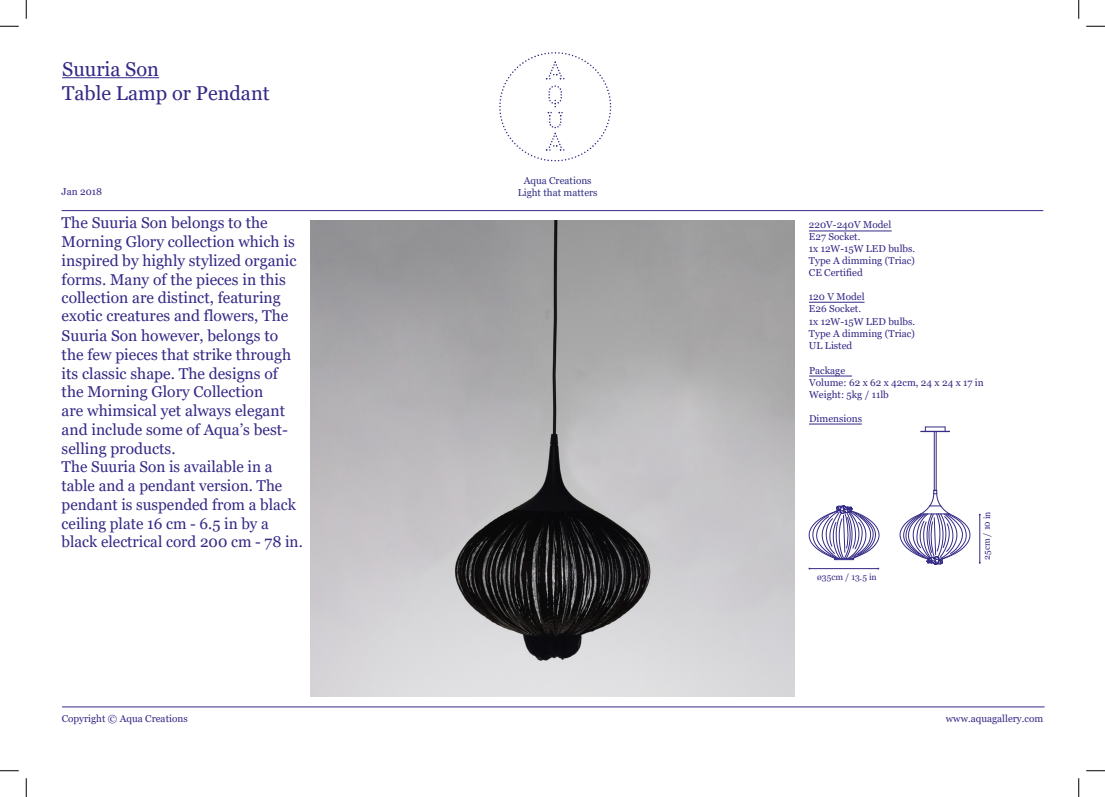
<style>
.page{position:relative;width:1105px;height:797px;background:#fff}
.page>*{position:absolute;margin:0;border:0;box-sizing:border-box;transform-origin:0 0}
.t1{font:20px/24px "Georgia";color:#332986}
.t2{font:15.62px/18.8px "Georgia";color:#332986}
.t3{font:10px/12px "Georgia";color:#332986}
.t4{font:10px/12px "Georgia";color:#323085;text-align:center}
.t5{font:8.75px "Georgia";color:#332986}
</style>
<div class="page">
<hr style="left:62px;top:77px;width:97px;height:1px;background:#332986">
<hr style="left:809px;top:231px;width:83px;height:1px;background:#332986">
<hr style="left:809px;top:302px;width:55px;height:1px;background:#332986">
<hr style="left:979px;top:514px;width:1px;height:49px;background:#332986">
<hr style="left:809px;top:568px;width:69px;height:1px;background:#332986">
<hr style="left:62px;top:210px;width:981px;height:1px;background:#332986">
<hr style="left:62px;top:706px;width:982px;height:1px;background:#332986">
<img style="left:311px;top:221px;width:483px;height:475px">
<svg style="left:809px;top:505px;width:70px;height:55px"></svg>
<hr style="left:936px;top:431px;width:1px;height:59px;background:#332a86">
<hr style="left:934px;top:431px;width:1px;height:59px;background:#332a86">
<svg style="left:921px;top:427px;width:29px;height:5px"></svg>
<svg style="left:900px;top:490px;width:70px;height:75px"></svg>
<svg style="left:0;top:25px;width:19px;height:2px"></svg>
<svg style="left:1086px;top:25px;width:19px;height:2px"></svg>
<svg style="left:0;top:770px;width:19px;height:1px"></svg>
<svg style="left:1086px;top:770px;width:19px;height:1px"></svg>
<svg style="left:25px;top:0;width:2px;height:19px"></svg>
<svg style="left:25px;top:778px;width:2px;height:19px"></svg>
<svg style="left:1078px;top:0;width:1px;height:19px"></svg>
<svg style="left:1078px;top:778px;width:1px;height:19px"></svg>
<svg style="left:499px;top:52px;width:112px;height:109px"></svg>
<hr style="left:809px;top:424px;width:53px;height:1px;background:#332986">
<hr style="left:809px;top:376px;width:43px;height:1px;background:#332986">
<p class="t1" style="left:62px;top:57px;width:209px">Suuria Son<br>Table Lamp or Pendant</p>
<p class="t3" style="left:62px;top:186px;width:42px">Jan 2018</p>
<p class="t2" style="left:62px;top:214px;width:236px">The Suuria Son belongs to the Morning Glory collection which is inspired by highly stylized organic forms. Many of the pieces in this collection are distinct, featuring</p>
<p class="t2" style="left:62px;top:326px;width:243px">Suuria Son however, belongs to the few pieces that strike through its classic shape. The designs of the Morning Glory Collection<br>are whimsical yet always elegant and include some of Aqua’s best&shy;selling products.<br>The Suuria Son is available in a table and a pendant version. The pendant is suspended from a black ceiling plate 16 cm - 6.5 in by a black electrical cord 200 cm - 78 in.</p>
<p class="t2" style="left:62px;top:307px;width:228px">exotic creatures and flowers, The</p>
<p class="t4" style="left:518px;top:174px;width:81px">Aqua Creations<br>Light that matters</p>
<p class="t3" style="left:809px;top:219px;width:108px">220V-240V Model<br>E27 Socket.<br>1x 12W-15W LED bulbs.<br>Type A dimming (Triac)<br>CE Certified</p>
<p class="t3" style="left:809px;top:291px;width:108px">120 V Model<br>E26 Socket.<br>1x 12W-15W LED bulbs.<br>Type A dimming (Triac)<br>UL Listed</p>
<p class="t3" style="left:809px;top:364px;width:176px">Package<br>Volume: 62 x 62 x 42cm, 24 x 24 x 17 in<br>Weight: 5kg / 11lb</p>
<p class="t3" style="left:809px;top:412px;width:54px">Dimensions</p>
<p class="t5" style="left:817px;top:571px;width:61px">ø35cm / 13.5 in</p>
<p class="t5" style="left:981px;top:560px;width:50px;rotate:-90deg">25cm / 10 in</p>
<p class="t3" style="left:62px;top:712px;width:127px">Copyright © Aqua Creations</p>
<p class="t3" style="left:946px;top:712px;width:99px">www.aquagallery.com</p>
</div>
